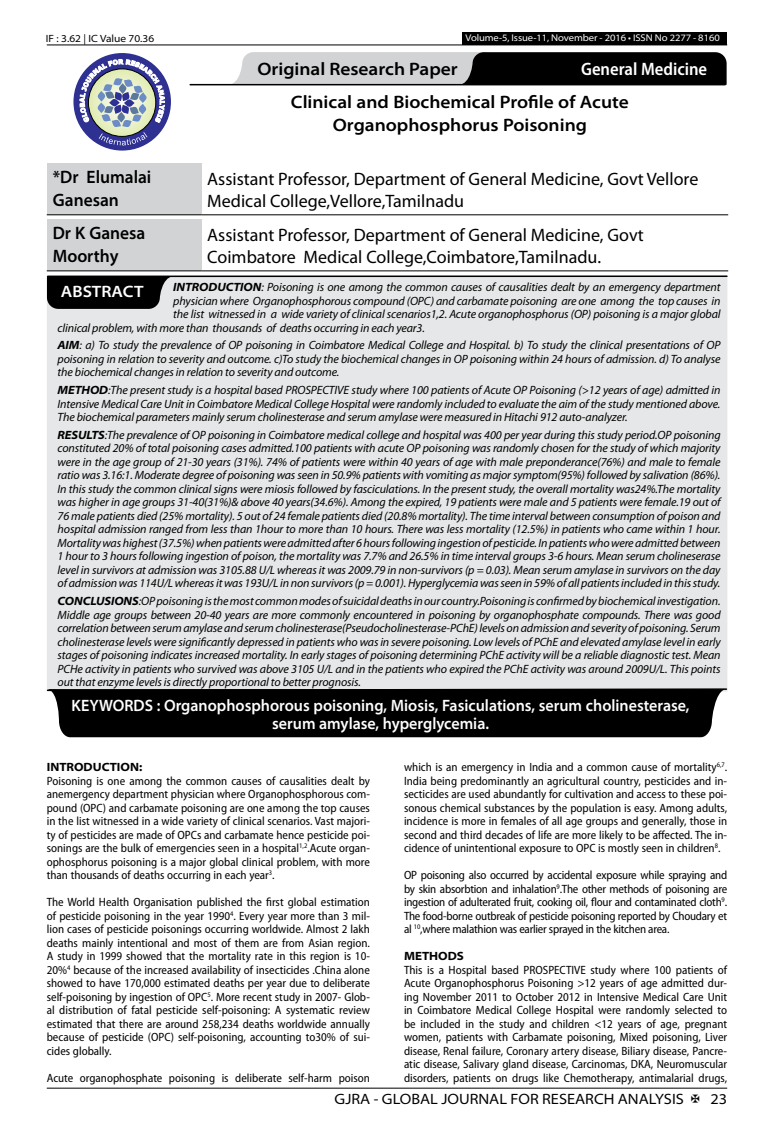
<style>
.page{position:relative;width:774px;height:1136px;background:#fff}
.page>*{position:absolute;margin:0;border:0;box-sizing:border-box;transform-origin:0 0}
.t1{font:18px/21.6px "Myriad Pro";color:#000}
.t2{font:600 semi-expanded 18px/23.4px "Myriad Pro";color:#000;text-align:center}
.t3{font:600 semi-expanded 18px/23.4px "Myriad Pro";color:#000;scale:.9 1}
.t4{font:600 semi-condensed 18px "Myriad Pro";color:#fff}
.t5{font:600 semi-expanded 16.5px/18.5px "Myriad Pro";color:#fff;text-align:center;scale:.9 1}
.t6{font:600 semi-expanded 16.5px "Myriad Pro";color:#fff}
.t7{font:semi-expanded 15px "Myriad Pro";color:#000}
.t8{font:italic 12px/13.5px "Myriad Pro";letter-spacing:-.01em;color:#000;text-align:justify}
.t9{font:semi-condensed 12px/13.5px "Myriad Pro";color:#000;text-align:justify}
.t10{font:700 semi-expanded 12px "Myriad Pro";color:#000}
.t11{font:semi-expanded 10.5px "Myriad Pro";color:#000}
.t12{font:semi-expanded 9.75px "Myriad Pro";letter-spacing:-.01em;color:#fff}
.s1{font-weight:700;font-stretch:semi-expanded}
</style>
<div class="page">
<hr style="left:47px;top:1087px;width:680px;height:1px;background:#000">
<div style="left:462px;top:32px;width:265px;height:13px;background:#000"></div>
<hr style="left:47px;top:45px;width:680px;height:1px;background:#000">
<svg style="left:229px;top:52px;width:498px;height:33px;background:#686969"></svg>
<div style="left:73px;top:53px;width:98px;height:97px;background:#2e3092;border-radius:50%"></div>
<svg style="left:80px;top:59px;width:85px;height:86px"></svg>
<div style="left:47px;top:163px;width:154px;height:52px;background:#d1d3d4"></div>
<hr style="left:47px;top:214px;width:154px;height:1px;background:#000">
<hr style="left:201px;top:214px;width:527px;height:1px;background:#000">
<div style="left:47px;top:219px;width:154px;height:52px;background:#d1d3d4"></div>
<hr style="left:47px;top:270px;width:154px;height:1px;background:#000">
<hr style="left:201px;top:270px;width:527px;height:1px;background:#000">
<div style="left:47px;top:275px;width:680px;height:412px;background:#e6e7e8"></div>
<hr style="left:48px;top:275px;width:679px;height:2px;background:#000">
<svg style="left:47px;top:276px;width:126px;height:33px;background:#171717"></svg>
<svg style="left:46px;top:687px;width:682px;height:50px;background:#111"></svg>
<hr style="left:190px;top:84px;width:535px;height:1px;background:#000">
<p class="t11" style="left:46px;top:32px;width:110px">IF : 3.62 | IC Value 70.36</p>
<p class="t12" style="left:465px;top:32px;width:256px">Volume-5, Issue-11, November - 2016 • ISSN No 2277 - 8160</p>
<h1 class="t2" style="left:257px;top:58px;width:202px">Original Research Paper</h1>
<h1 class="t4" style="left:581px;top:59px;width:128px">General Medicine</h1>
<h1 class="t2" style="left:291px;top:91px;width:339px">Clinical and Biochemical Profile of Acute<br>Organophosphorus Poisoning</h1>
<h1 class="t3" style="left:53px;top:165px;width:111px">*Dr Elumalai<br>Ganesan</h1>
<h1 class="t1" style="left:207px;top:168px;width:492px">Assistant Professor, Department of General Medicine, Govt Vellore<br>Medical College,Vellore,Tamilnadu</h1>
<h1 class="t3" style="left:53px;top:221px;width:104px">Dr K Ganesa<br>Moorthy</h1>
<h1 class="t1" style="left:207px;top:224px;width:438px">Assistant Professor, Department of General Medicine, Govt<br>Coimbatore Medical College,Coimbatore,Tamilnadu.</h1>
<p class="t8" style="left:173px;top:280px;width:549px"><span class="s1">INTRODUCTION</span>: Poisoning is one among the common causes of causalities dealt by an emergency department</p>
<p class="t8" style="left:173px;top:294px;width:549px">physician where Organophosphorous compound (OPC) and carbamate poisoning are one among the top causes in</p>
<p class="t8" style="left:173px;top:307px;width:549px">the list witnessed in a wide variety of clinical scenarios1,2. Acute organophosphorus (OP) poisoning is a major global</p>
<p class="t8" style="left:58px;top:321px;width:369px">clinical problem, with more than thousands of deaths occurring in each year3.</p>
<p class="t8" style="left:58px;top:339px;width:664px"><span class="s1">AIM</span>: a) To study the prevalence of OP poisoning in Coimbatore Medical College and Hospital. b) To study the clinical presentations of OP poisoning in relation to severity and outcome. c)To study the biochemical changes in OP poisoning within 24 hours of admission. d) To analyse the biochemical changes in relation to severity and outcome.</p>
<p class="t8" style="left:58px;top:383px;width:664px"><span class="s1">METHOD</span>:The present study is a hospital based PROSPECTIVE study where 100 patients of Acute OP Poisoning (&gt;12 years of age) admitted in Intensive Medical Care Unit in Coimbatore Medical College Hospital were randomly included to evaluate the aim of the study mentioned above.<br>The biochemical parameters mainly serum cholinesterase and serum amylase were measured in Hitachi 912 auto-analyzer.</p>
<p class="t8" style="left:58px;top:428px;width:664px"><span class="s1">RESULTS</span>:The prevalence of OP poisoning in Coimbatore medical college and hospital was 400 per year during this study period.OP poisoning constituted 20% of total poisoning cases admitted.100 patients with acute OP poisoning was randomly chosen for the study of which majority were in the age group of 21-30 years (31%). 74% of patients were within 40 years of age with male preponderance(76%) and male to female ratio was 3.16:1. Moderate degree of poisoning was seen in 50.9% patients with vomiting as major symptom(95%) followed by salivation (86%).<br>In this study the common clinical signs were miosis followed by fasciculations. In the present study, the overall mortality was24%.The mortality was higher in age groups 31-40(31%)&amp; above 40 years(34.6%). Among the expired, 19 patients were male and 5 patients were female.19 out of 76 male patients died (25% mortality). 5 out of 24 female patients died (20.8% mortality). The time interval between consumption of poison and hospital admission ranged from less than 1hour to more than 10 hours. There was less mortality (12.5%) in patients who came within 1 hour.<br>Mortality was highest (37.5%) when patients were admitted after 6 hours following ingestion of pesticide. In patients who were admitted between 1 hour to 3 hours following ingestion of poison, the mortality was 7.7% and 26.5% in time interval groups 3-6 hours. Mean serum cholineserase level in survivors at admission was 3105.88 U/L whereas it was 2009.79 in non-survivors (p = 0.03). Mean serum amylase in survivors on the day of admission was 114U/L whereas it was 193U/L in non survivors (p = 0.001). Hyperglycemia was seen in 59% of all patients included in this study.</p>
<p class="t8" style="left:58px;top:594px;width:664px"><span class="s1">CONCLUSIONS</span>:OP poisoning is the most common modes of suicidal deaths in our country.Poisoning is confirmed by biochemical investigation.<br>Middle age groups between 20-40 years are more commonly encountered in poisoning by organophosphate compounds. There was good correlation between serum amylase and serum cholinesterase(Pseudocholinesterase-PChE) levels on admission and severity of poisoning. Serum cholinesterase levels were significantly depressed in patients who was in severe poisoning. Low levels of PChE and elevated amylase level in early stages of poisoning indicates increased mortality. In early stages of poisoning determining PChE activity will be a reliable diagnostic test. Mean PCHe activity in patients who survived was above 3105 U/L and in the patients who expired the PChE activity was around 2009U/L. This points out that enzyme levels is directly proportional to better prognosis.</p>
<h2 class="t6" style="left:61px;top:282px;width:84px">ABSTRACT</h2>
<h2 class="t5" style="left:72px;top:696px;width:688px">KEYWORDS : Organophosphorous poisoning, Miosis, Fasiculations, serum cholinesterase, serum amylase, hyperglycemia.</h2>
<p class="t10" style="left:47px;top:760px;width:97px">INTRODUCTION:</p>
<p class="t9" style="left:47px;top:774px;width:325px">Poisoning is one among the common causes of causalities dealt by anemergency department physician where Organophosphorous com&shy;pound (OPC) and carbamate poisoning are one among the top causes in the list witnessed in a wide variety of clinical scenarios. Vast majori&shy;ty of pesticides are made of OPCs and carbamate hence pesticide poi&shy;sonings are the bulk of emergencies seen in a hospital<sup>1,2</sup>.Acute organ&shy;ophosphorus poisoning is a major global clinical problem, with more than thousands of deaths occurring in each year<sup>3</sup>.</p>
<p class="t9" style="left:47px;top:895px;width:325px">The World Health Organisation published the first global estimation of pesticide poisoning in the year 1990<sup>4</sup>. Every year more than 3 mil&shy;lion cases of pesticide poisonings occurring worldwide. Almost 2 lakh deaths mainly intentional and most of them are from Asian region.<br>A study in 1999 showed that the mortality rate in this region is 10- 20%<sup>4</sup> because of the increased availability of insecticides .China alone showed to have 170,000 estimated deaths per year due to deliberate self-poisoning by ingestion of OPC<sup>5</sup>. More recent study in 2007- Glob&shy;al distribution of fatal pesticide self-poisoning: A systematic review estimated that there are around 258,234 deaths worldwide annually because of pesticide (OPC) self-poisoning, accounting to30% of sui&shy;cides globally.</p>
<p class="t9" style="left:47px;top:1071px;width:325px">Acute organophosphate poisoning is deliberate self-harm poison</p>
<p class="t9" style="left:404px;top:760px;width:325px">which is an emergency in India and a common cause of mortality<sup>6,7</sup>.<br>India being predominantly an agricultural country, pesticides and in&shy;secticides are used abundantly for cultivation and access to these poi&shy;sonous chemical substances by the population is easy. Among adults, incidence is more in females of all age groups and generally, those in second and third decades of life are more likely to be affected. The in&shy;cidence of unintentional exposure to OPC is mostly seen in children<sup>8</sup>.</p>
<p class="t9" style="left:404px;top:868px;width:325px">OP poisoning also occurred by accidental exposure while spraying and by skin absorbtion and inhalation<sup>9</sup>.The other methods of poisoning are ingestion of adulterated fruit, cooking oil, flour and contaminated cloth<sup>9</sup>.<br>The food-borne outbreak of pesticide poisoning reported by Choudary et al <sup>10</sup>,where malathion was earlier sprayed in the kitchen area.</p>
<p class="t10" style="left:404px;top:949px;width:61px">METHODS</p>
<p class="t9" style="left:404px;top:963px;width:325px">This is a Hospital based PROSPECTIVE study where 100 patients of Acute Organophosphorus Poisoning &gt;12 years of age admitted dur&shy;ing November 2011 to October 2012 in Intensive Medical Care Unit in Coimbatore Medical College Hospital were randomly selected to be included in the study and children &lt;12 years of age, pregnant women, patients with Carbamate poisoning, Mixed poisoning, Liver disease, Renal failure, Coronary artery disease, Biliary disease, Pancre&shy;atic disease, Salivary gland disease, Carcinomas, DKA, Neuromuscular disorders, patients on drugs like Chemotherapy, antimalarial drugs,</p>
<p class="t7" style="left:335px;top:1090px;width:351px">GJRA - GLOBAL JOURNAL FOR RESEARCH ANALYSIS</p>
<p class="t7" style="left:710px;top:1090px;width:18px">23</p>
</div>
